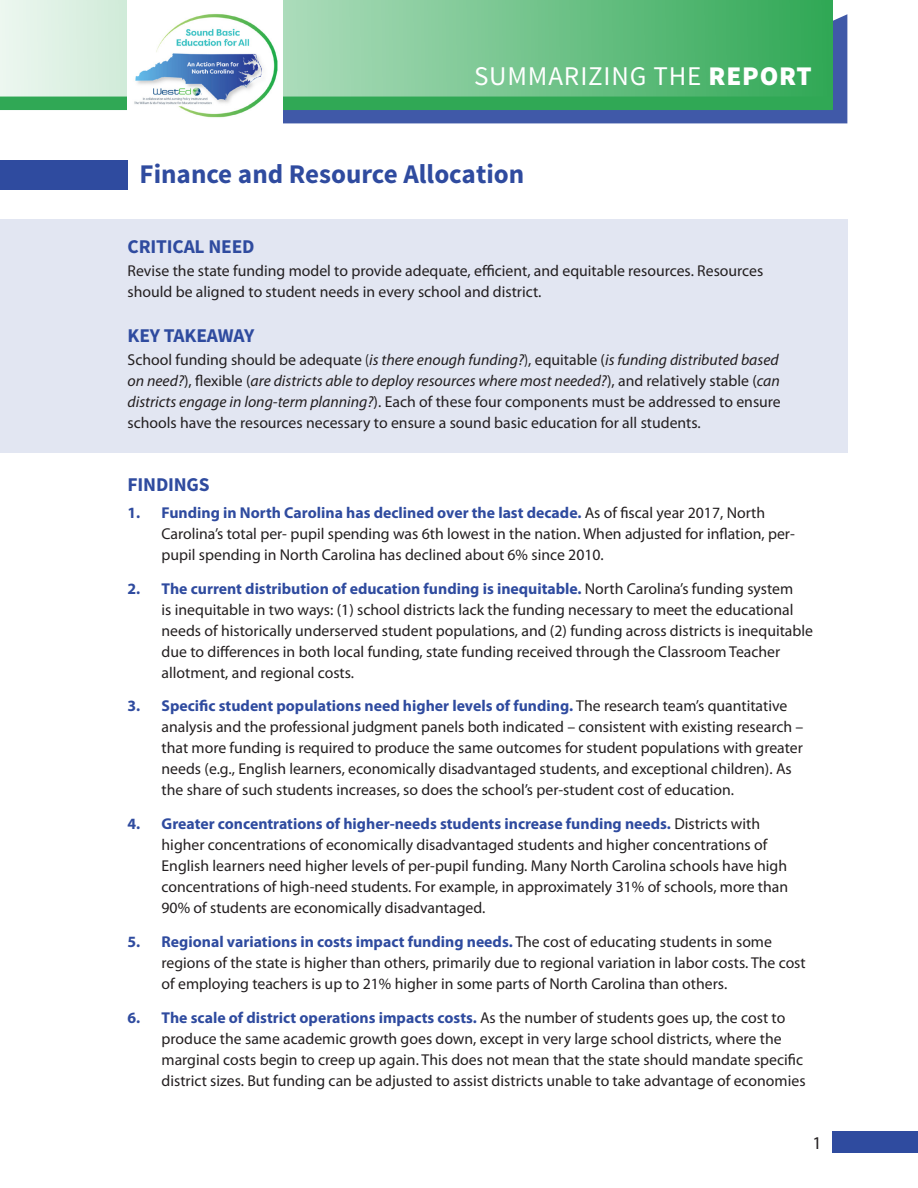
<style>
.page{position:relative;width:918px;height:1188px;background:#fff}
.page>*{position:absolute;margin:0;border:0;box-sizing:border-box;transform-origin:0 0}
.MAIN_HED{font:700 27px "Source Sans Pro";color:#2f4b9f}
.t1{font:27px "Source Sans Pro";letter-spacing:.03em;color:#fff}
.SUBHEDS{font:700 19.5px "Source Sans Pro";letter-spacing:-.01em;color:#2f4b9f}
.FINDINGS{font:700 19.5px "Source Sans Pro";letter-spacing:-.01em;color:#2f4b9f}
.TEXT{font:18px "Myriad Pro";color:#231f20}
.BULLETS{font:15.75px/21px "Myriad Pro";color:#231f20}
.TEXT-2{font:15.75px/21px "Myriad Pro";color:#231f20}
.KEY_TAKEAWAY_-_text{font:15.75px/21px "Myriad Pro";color:#231f20}
.s1{font-weight:900}
.s2{font-stretch:condensed}
.s3{font-style:italic}
.s4{font-weight:700;color:#2f4b9f}
</style>
<div class="page">
<div style="left:0;top:219px;width:847px;height:234px;background:#e2e6f2"></div>
<div style="left:0;top:160px;width:128px;height:30px;background:#2f4b9f"></div>
<div style="left:833px;top:1131px;width:85px;height:21px;background:#2f4b9f"></div>
<div style="left:283px;top:14px;width:564px;height:109px;background:#4059a8"></div>
<svg style="left:0;top:0;width:833px;height:97px;background:#82ca99"></svg>
<div style="left:0;top:97px;width:833px;height:13px;background:#30a855"></div>
<div style="left:128px;top:0;width:155px;height:150px;background:#fff"></div>
<img style="left:134px;top:14px;width:144px;height:104px">
<h1 class="t1" style="left:474px;top:59px;width:339px">SUMMARIZING THE <span class="s1">REPORT</span></h1>
<p class="MAIN_HED" style="left:140px;top:157px;width:386px">Finance and Resource Allocation</p>
<p class="SUBHEDS" style="left:128px;top:234px;width:129px">CRITICAL NEED</p>
<p class="KEY_TAKEAWAY_-_text" style="left:128px;top:260px;width:637px">Revise the state funding model to provide adequate, efficient, and equitable resources. Resources should be aligned to student needs in every school and district.</p>
<p class="SUBHEDS" style="left:128px;top:323px;width:128px">KEY TAKEAWAY</p>
<p class="TEXT-2" style="left:128px;top:349px;width:655px">School funding should be adequate <span class="s2">(</span><span class="s3">is there enough funding?</span><span class="s2">)</span>, equitable (<span class="s3">is funding distributed based on need?</span>), flexible (<span class="s3">are districts able to deploy resources where most needed?</span>), and relatively stable (<span class="s3">can districts engage in long-term planning?</span>). Each of these four components must be addressed to ensure schools have the resources necessary to ensure a sound basic education for all students.</p>
<p class="FINDINGS" style="left:128px;top:472px;width:84px">FINDINGS</p>
<p class="BULLETS" style="left:162px;top:502px;width:635px;text-indent:-34px"><span class="s4">1. Funding in North Carolina has declined over the last decade.</span> As of fiscal year 2017, North<br>Carolina’s total per- pupil spending was 6th lowest in the nation. When adjusted for inflation, per&shy;pupil spending in North Carolina has declined about 6% since 2010.</p>
<p class="BULLETS" style="left:162px;top:578px;width:653px;text-indent:-34px"><span class="s4">2. The current distribution of education funding is inequitable.</span> North Carolina’s funding system<br>is inequitable in two ways: (1) school districts lack the funding necessary to meet the educational needs of historically underserved student populations, and (2) funding across districts is inequitable due to differences in both local funding, state funding received through the Classroom Teacher allotment, and regional costs.</p>
<p class="BULLETS" style="left:162px;top:695px;width:643px;text-indent:-34px"><span class="s4">3. Specific student populations need higher levels of funding.</span> The research team’s quantitative analysis and the professional judgment panels both indicated – consistent with existing research – that more funding is required to produce the same outcomes for student populations with greater needs (e.g., English learners, economically disadvantaged students, and exceptional children). As the share of such students increases, so does the school’s per-student cost of education.</p>
<p class="BULLETS" style="left:162px;top:813px;width:628px;text-indent:-34px"><span class="s4">4. Greater concentrations of higher-needs students increase funding needs.</span> Districts with higher concentrations of economically disadvantaged students and higher concentrations of English learners need higher levels of per-pupil funding. Many North Carolina schools have high concentrations of high-need students. For example, in approximately 31% of schools, more than 90% of students are economically disadvantaged.</p>
<p class="BULLETS" style="left:162px;top:931px;width:646px;text-indent:-34px"><span class="s4">5. Regional variations in costs impact funding needs.</span> The cost of educating students in some regions of the state is higher than others, primarily due to regional variation in labor costs. The cost of employing teachers is up to 21% higher in some parts of North Carolina than others.</p>
<p class="BULLETS" style="left:162px;top:1007px;width:646px;text-indent:-34px"><span class="s4">6. The scale of district operations impacts costs.</span> As the number of students goes up, the cost to produce the same academic growth goes down, except in very large school districts, where the marginal costs begin to creep up again. This does not mean that the state should mandate specific district sizes. But funding can be adjusted to assist districts unable to take advantage of economies</p>
<p class="TEXT" style="left:812px;top:1132px;width:11px">1</p>
</div>
